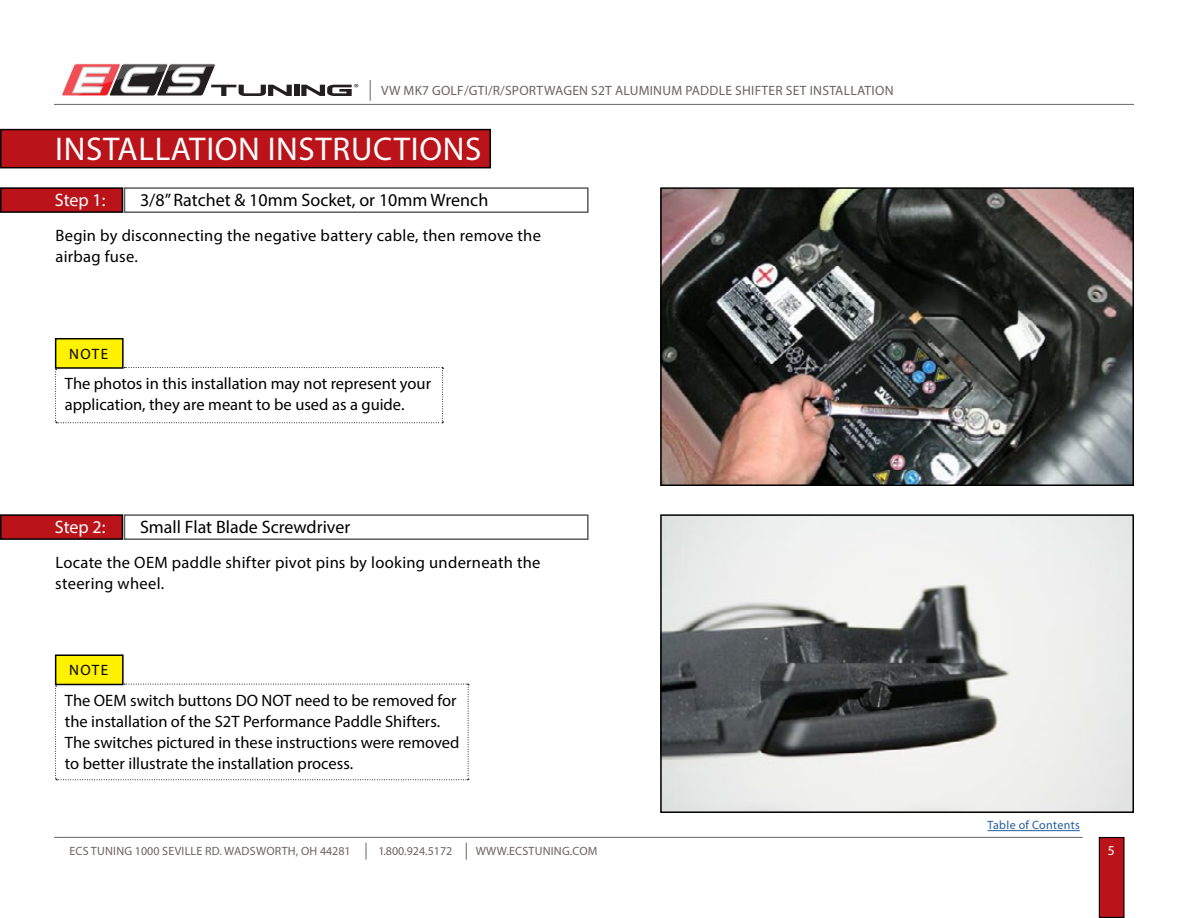
<style>
.page{position:relative;width:1188px;height:918px;background:#fff}
.page>*{position:absolute;margin:0;border:0;box-sizing:border-box;transform-origin:0 0}
.t1{font:33px "Myriad Pro";letter-spacing:.02em;color:#fff}
.t2{font:18px "Myriad Pro";color:#000}
.t3{font:18px "Myriad Pro";letter-spacing:-.005em;color:#fff}
.t4{font:16.5px/21px "Myriad Pro";color:#000}
.t5{font:16.5px/21px "Myriad Pro";letter-spacing:.02em;color:#000}
.t6{font:15px "Myriad Pro";letter-spacing:.1em;color:#000}
.t7{font:13.5px "Myriad Pro";letter-spacing:.02em;color:#6c6361}
.t8{font:13.5px "Myriad Pro";color:#fff}
.t9{font:12px "Myriad Pro";letter-spacing:.02em;color:#6c6361}
.t10{font:12px "Myriad Pro";letter-spacing:.025em;color:#215e9e}
.t11{font:12px "Myriad Pro";color:#6c6361}
.t12{font:10.2px "Myriad";color:#231f20;scale:1.19 1}
</style>
<div class="page">
<div style="left:1099px;top:838px;width:25px;height:79px;background:#ba141a"></div>
<div style="left:1099px;top:837px;width:26px;height:81px;border:1px solid #000"></div>
<hr style="left:54px;top:837px;width:1029px;height:1px;background:#6c6361">
<svg style="left:366px;top:843px;width:1px;height:17px"></svg>
<svg style="left:466px;top:843px;width:1px;height:17px"></svg>
<hr style="left:54px;top:104px;width:1080px;height:1px;background:#6c6361">
<svg style="left:370px;top:80px;width:1px;height:21px"></svg>
<svg style="left:301px;top:85px;width:51px;height:11px"></svg>
<div style="left:294px;top:85px;width:5px;height:11px;background:#231f20"></div>
<svg style="left:61px;top:63px;width:231px;height:33px"></svg>
<hr style="left:988px;top:830px;width:92px;height:1px;background:#215e9e">
<img style="left:663px;top:190px;width:468px;height:293px">
<div style="left:660px;top:187px;width:474px;height:299px;border:2px solid #000"></div>
<div style="left:1px;top:188px;width:121px;height:24px;background:#ba141a"></div>
<div style="left:0;top:187px;width:123px;height:26px;border:2px solid #000"></div>
<div style="left:1px;top:515px;width:121px;height:24px;background:#ba141a"></div>
<div style="left:0;top:514px;width:123px;height:26px;border:2px solid #000"></div>
<div style="left:1px;top:130px;width:489px;height:38px;background:#ba141a"></div>
<div style="left:0;top:129px;width:491px;height:39px;border:2px solid #000"></div>
<img style="left:663px;top:517px;width:468px;height:293px">
<div style="left:660px;top:514px;width:474px;height:299px;border:2px solid #000"></div>
<div style="left:56px;top:339px;width:67px;height:29px;background:#fff200"></div>
<div style="left:55px;top:338px;width:69px;height:31px;border:2px solid #000"></div>
<svg style="left:55px;top:367px;width:389px;height:56px"></svg>
<div style="left:56px;top:655px;width:67px;height:29px;background:#fff200"></div>
<div style="left:55px;top:654px;width:69px;height:31px;border:2px solid #000"></div>
<svg style="left:55px;top:684px;width:414px;height:96px"></svg>
<p class="t12" style="left:354px;top:81px;width:6px">®</p>
<p class="t7" style="left:381px;top:82px;width:514px">VW MK7 GOLF/GTI/R/SPORTWAGEN S2T ALUMINUM PADDLE SHIFTER SET INSTALLATION</p>
<h1 class="t1" style="left:55px;top:128px;width:428px">INSTALLATION INSTRUCTIONS</h1>
<p class="t3" style="left:55px;top:189px;width:52px">Step 1:</p>
<p class="t2" style="left:140px;top:189px;width:350px">3/8” Ratchet &amp; 10mm Socket, or 10mm Wrench</p>
<p class="t5" style="left:55px;top:224px;width:487px">Begin by disconnecting the negative battery cable, then remove the airbag fuse.</p>
<p class="t6" style="left:69px;top:345px;width:41px">NOTE</p>
<p class="t4" style="left:65px;top:373px;width:368px">The photos in this installation may not represent your application, they are meant to be used as a guide.</p>
<p class="t3" style="left:55px;top:516px;width:52px">Step 2:</p>
<p class="t2" style="left:140px;top:516px;width:212px">Small Flat Blade Screwdriver</p>
<p class="t5" style="left:55px;top:551px;width:487px">Locate the OEM paddle shifter pivot pins by looking underneath the steering wheel.</p>
<p class="t6" style="left:69px;top:661px;width:41px">NOTE</p>
<p class="t4" style="left:65px;top:690px;width:396px">The OEM switch buttons DO NOT need to be removed for the installation of the S2T Performance Paddle Shifters.<br>The switches pictured in these instructions were removed to better illustrate the installation process.</p>
<p class="t10" style="left:988px;top:818px;width:94px">Table of Contents</p>
<p class="t9" style="left:69px;top:844px;width:283px">ECS TUNING 1000 SEVILLE RD. WADSWORTH, OH 44281</p>
<p class="t11" style="left:378px;top:844px;width:75px">1.800.924.5172</p>
<p class="t9" style="left:476px;top:844px;width:123px">WWW.ECSTUNING.COM</p>
<p class="t8" style="left:1108px;top:842px;width:8px">5</p>
</div>
